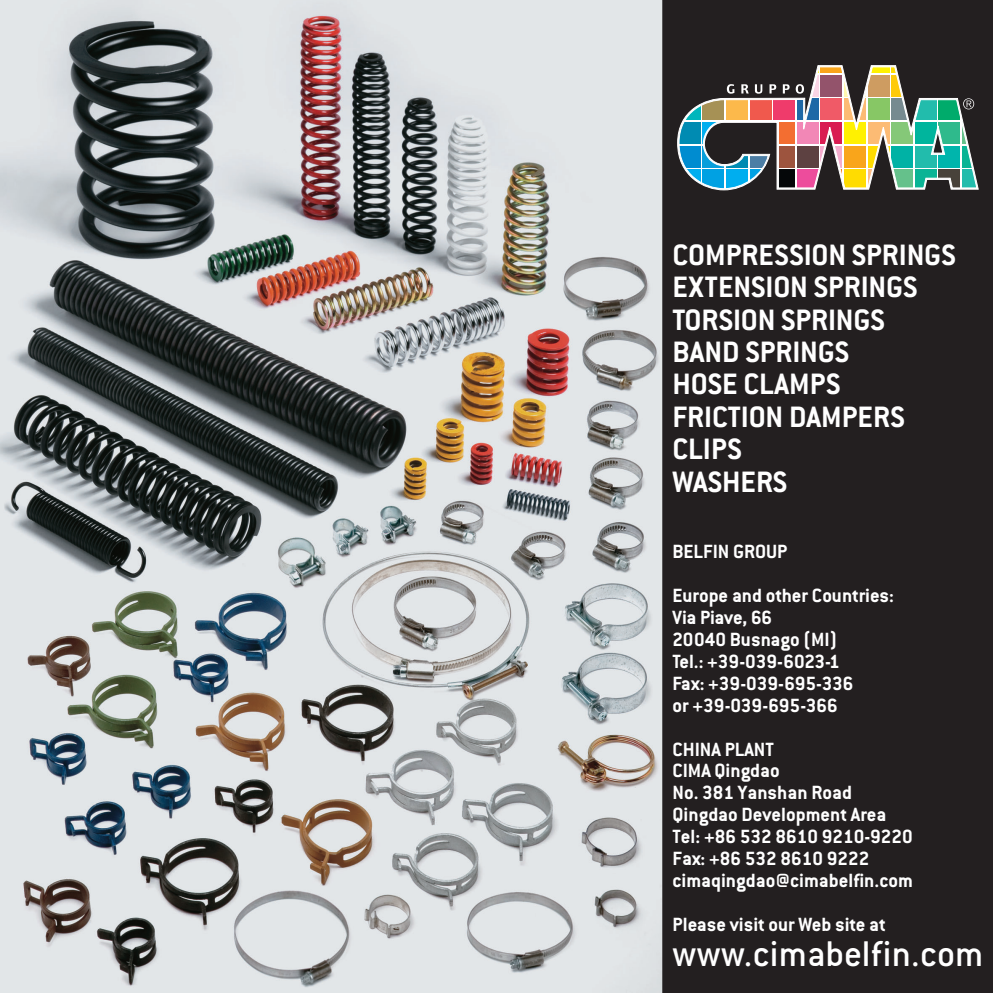
<style>
.page{position:relative;width:993px;height:993px;background:#fff}
.page>*{position:absolute;margin:0;border:0;box-sizing:border-box;transform-origin:0 0}
.t1{font:500 39.2px "Conduit ITC";letter-spacing:.005em;color:#fff}
.t2{font:700 32.38px/32.4px "Conduit ITC";color:#fff}
.t3{font:700 21px/21.9px "Conduit ITC";color:#fff}
</style>
<div class="page">
<img style="left:0;top:0;width:662px;height:992px">
<div style="left:662px;top:0;width:330px;height:992px;background:#231f20;border:1px solid #231f20"></div>
<svg style="left:677px;top:65px;width:301px;height:125px"></svg>
<h2 class="t2" style="left:672px;top:242px;width:284px">COMPRESSION SPRINGS<br>EXTENSION SPRINGS<br>TORSION SPRINGS<br>BAND SPRINGS<br>HOSE CLAMPS<br>FRICTION DAMPERS<br>CLIPS<br>WASHERS</h2>
<p class="t3" style="left:672px;top:532px;width:223px;line-height:43.8px">BELFIN GROUP<br>Europe and other Countries:</p>
<p class="t3" style="left:672px;top:608px;width:182px">Via Piave, 66<br>20040 Busnago (MI)<br>Tel.: +39-039-6023-1<br>Fax: +39-039-695-336 or +39-039-695-366</p>
<p class="t3" style="left:672px;top:739px;width:242px">CHINA PLANT<br>CIMA Qingdao<br>No. 381 Yanshan Road<br>Qingdao Development Area<br>Tel: +86 532 8610 9210-9220<br>Fax: +86 532 8610 9222 cimaqingdao@cimabelfin.com</p>
<p class="t3" style="left:672px;top:914px;width:215px">Please visit our Web site at</p>
<h1 class="t1" style="left:672px;top:939px;width:312px">www.cimabelfin.com</h1>
</div>
